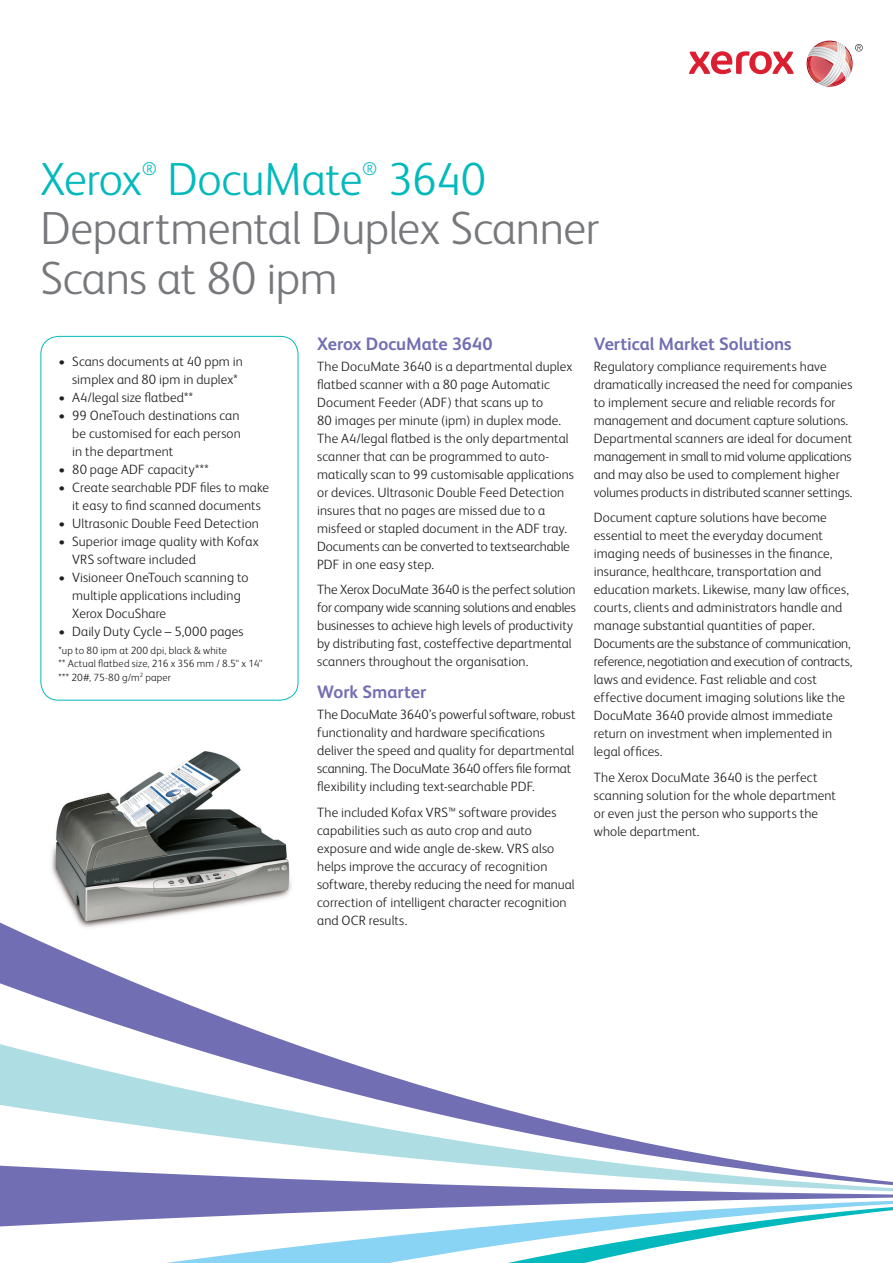
<style>
.page{position:relative;width:893px;height:1263px;background:#fff}
.page>*{position:absolute;margin:0;border:0;box-sizing:border-box;transform-origin:0 0}
.t1{font:300 46.5px/49.5px "Xerox Sans";letter-spacing:-.01em;color:#76787b}
.t2{font:300 46.5px "Xerox Sans";letter-spacing:-.01em;color:#03b9bd}
.t3{font:300 18.3px "Xerox Sans";color:#03b9bd}
.t4{font:700 18px "Xerox Sans";letter-spacing:-.005em;color:#716eb3}
.t5{font:300 13.5px/18px "Xerox Sans";letter-spacing:.01em;color:#231f20}
.t6{font:300 10.5px/13.5px "Xerox Sans";letter-spacing:.02em;color:#231f20}
</style>
<div class="page">
<svg style="left:0;top:922px;width:223px;height:96px"></svg>
<svg style="left:0;top:1018px;width:736px;height:142px"></svg>
<svg style="left:0;top:1160px;width:893px;height:36px"></svg>
<svg style="left:0;top:1196px;width:893px;height:67px"></svg>
<img style="left:42px;top:751px;width:249px;height:191px">
<div style="left:40px;top:336px;width:258px;height:364px;border:1px solid #03b9bd;border-radius:18px"></div>
<svg style="left:689px;top:51px;width:105px;height:23px"></svg>
<svg style="left:807px;top:41px;width:56px;height:46px"></svg>
<h1 class="t2" style="left:40px;top:148px;width:103px">Xerox</h1>
<h2 class="t3" style="left:142px;top:157px;width:17px">®</h2>
<h1 class="t2" style="left:167px;top:148px;width:196px">DocuMate</h1>
<h2 class="t3" style="left:362px;top:157px;width:17px">®</h2>
<h1 class="t2" style="left:388px;top:148px;width:100px">3640</h1>
<h1 class="t1" style="left:40px;top:201px;width:560px">Departmental Duplex Scanner<br>Scans at 80 ipm</h1>
<p class="t5" style="left:72px;top:351px;width:172px;text-indent:-14px">• Scans documents at 40 ppm in simplex and 80 ipm in duplex*</p>
<p class="t5" style="left:58px;top:387px;width:136px">• A4/legal size flatbed**</p>
<p class="t5" style="left:72px;top:405px;width:170px;text-align:justify;text-indent:-14px">• 99 OneTouch destinations can be customised for each person in the department</p>
<p class="t5" style="left:58px;top:459px;width:152px">• 80 page ADF capacity***</p>
<p class="t5" style="left:58px;top:477px;width:212px;text-align:center">• Create searchable PDF files to make it easy to find scanned documents</p>
<p class="t5" style="left:58px;top:513px;width:202px">• Ultrasonic Double Feed Detection</p>
<p class="t5" style="left:72px;top:531px;width:188px;text-indent:-14px">• Superior image quality with Kofax<br>VRS software included</p>
<p class="t5" style="left:72px;top:567px;width:178px;text-indent:-14px">• Visioneer OneTouch scanning to multiple applications including<br>Xerox DocuShare</p>
<p class="t5" style="left:58px;top:621px;width:187px">• Daily Duty Cycle – 5,000 pages</p>
<p class="t6" style="left:59px;top:643px;width:206px">*up to 80 ipm at 200 dpi, black &amp; white<br>** Actual flatbed size, 216 x 356 mm / 8.5“ x 14“ *** 20#, 75-80 g/m<sup>2</sup> paper</p>
<h3 class="t4" style="left:317px;top:331px;width:177px">Xerox DocuMate 3640</h3>
<p class="t5" style="left:317px;top:356px;width:258px">The DocuMate 3640 is a departmental duplex flatbed scanner with a 80 page Automatic Document Feeder (ADF) that scans up to<br>80 images per minute (ipm) in duplex mode.<br>The A4/legal flatbed is the only departmental scanner that can be programmed to auto&shy;matically scan to 99 customisable applications or devices. Ultrasonic Double Feed Detection insures that no pages are missed due to a misfeed or stapled document in the ADF tray.<br>Documents can be converted to textsearchable PDF in one easy step.</p>
<p class="t5" style="left:317px;top:580px;width:260px">The Xerox DocuMate 3640 is the perfect solution for company wide scanning solutions and enables businesses to achieve high levels of productivity by distributing fast, costeffective departmental scanners throughout the organisation.</p>
<h3 class="t4" style="left:317px;top:680px;width:111px">Work Smarter</h3>
<p class="t5" style="left:317px;top:705px;width:260px">The DocuMate 3640’s powerful software, robust functionality and hardware specifications deliver the speed and quality for departmental scanning. The DocuMate 3640 offers file format flexibility including text-searchable PDF.</p>
<p class="t5" style="left:317px;top:802px;width:259px">The included Kofax VRS™ software provides capabilities such as auto crop and auto exposure and wide angle de-skew. VRS also helps improve the accuracy of recognition software, thereby reducing the need for manual correction of intelligent character recognition and OCR results.</p>
<h3 class="t4" style="left:594px;top:331px;width:199px">Vertical Market Solutions</h3>
<p class="t5" style="left:594px;top:356px;width:260px">Regulatory compliance requirements have dramatically increased the need for companies to implement secure and reliable records for management and document capture solutions.<br>Departmental scanners are ideal for document management in small to mid volume applications and may also be used to complement higher volumes products in distributed scanner settings.</p>
<p class="t5" style="left:594px;top:508px;width:260px">Document capture solutions have become essential to meet the everyday document imaging needs of businesses in the finance, insurance, healthcare, transportation and education markets. Likewise, many law offices, courts, clients and administrators handle and manage substantial quantities of paper.<br>Documents are the substance of communication, reference, negotiation and execution of contracts, laws and evidence. Fast reliable and cost effective document imaging solutions like the DocuMate 3640 provide almost immediate return on investment when implemented in legal offices.</p>
<p class="t5" style="left:594px;top:767px;width:244px">The Xerox DocuMate 3640 is the perfect scanning solution for the whole department or even just the person who supports the whole department.</p>
</div>
